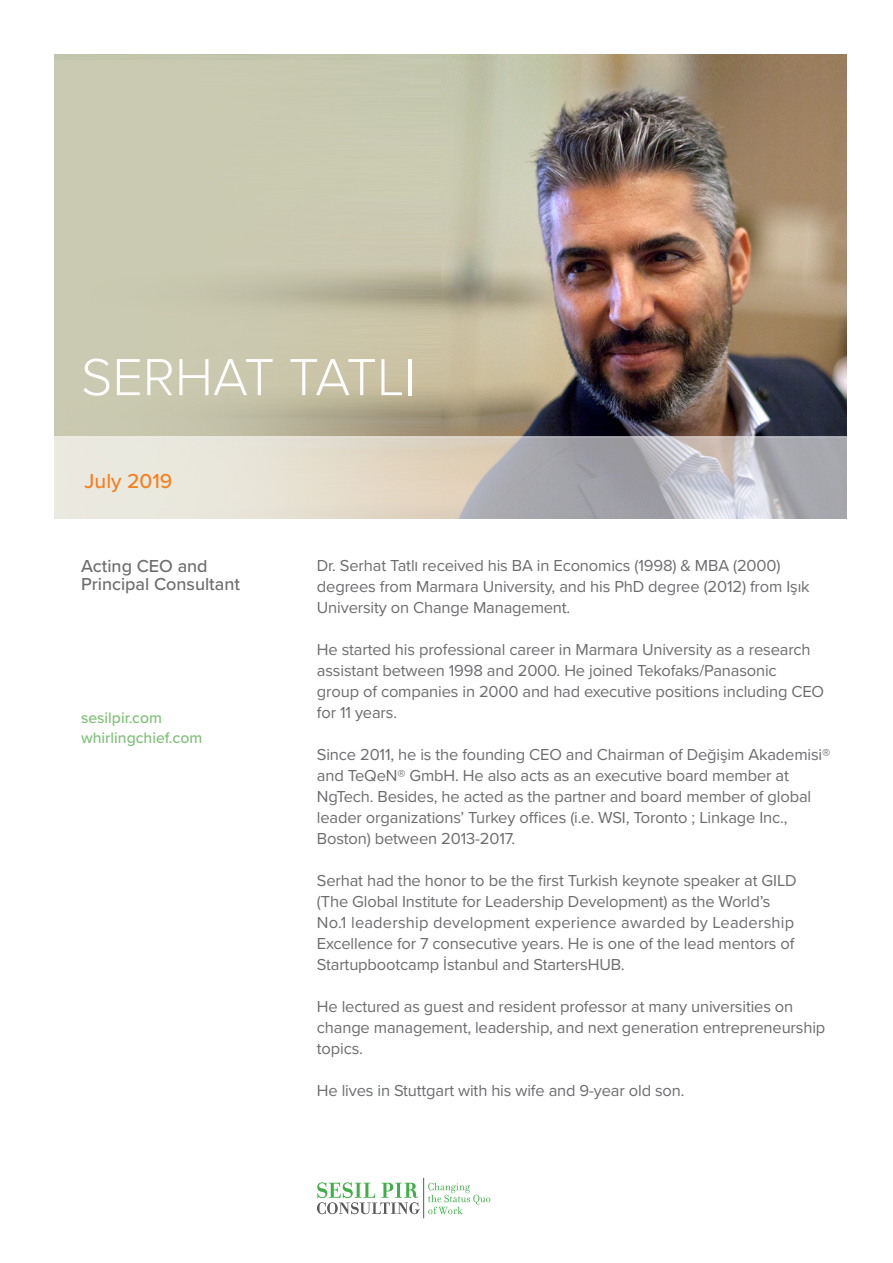
<style>
.page{position:relative;width:893px;height:1263px;background:#fff}
.page>*{position:absolute;margin:0;border:0;box-sizing:border-box;transform-origin:0 0}
.t1{font:300 54px "Proxima Nova";color:#fff}
.t2{font:500 21px "Proxima Nova";color:#f58021}
.t3{font:500 18px/18px "Proxima Nova";color:#6c6d70}
.t4{font:16.5px/21px "Proxima Nova";letter-spacing:-.01em;color:#6c6d70}
.t5{font:500 15.75px "Proxima Nova";color:#7fc077}
</style>
<div class="page">
<img style="left:54px;top:54px;width:792px;height:464px">
<svg style="left:317px;top:1182px;width:103px;height:32px"></svg>
<svg style="left:428px;top:1183px;width:62px;height:31px"></svg>
<hr style="left:423px;top:1178px;width:1px;height:40px;background:#58595b">
<p class="t1" style="left:81px;top:337px;width:337px">SERHAT TATLI</p>
<p class="t2" style="left:85px;top:465px;width:89px">July 2019</p>
<p class="t3" style="left:81px;top:556px;width:160px">Acting CEO and<br>Principal Consultant</p>
<p class="t5" style="left:81px;top:706px;width:83px">sesilpir.com</p>
<p class="t5" style="left:81px;top:726px;width:123px">whirlingchief.com</p>
<p class="t4" style="left:317px;top:554px;width:494px">Dr. Serhat TatlI received his BA in Economics (1998) &amp; MBA (2000) degrees from Marmara University, and his PhD degree (2012) from Işık<br>University on Change Management.</p>
<p class="t4" style="left:317px;top:638px;width:509px">He started his professional career in Marmara University as a research assistant between 1998 and 2000. He joined Tekofaks/Panasonic<br>group of companies in 2000 and had executive positions including CEO for 11 years.</p>
<p class="t4" style="left:317px;top:743px;width:515px">Since 2011, he is the founding CEO and Chairman of Değişim Akademisi® and TeQeN® GmbH. He also acts as an executive board member at NgTech. Besides, he acted as the partner and board member of global leader organizations’ Turkey offices (i.e. WSI, Toronto ; Linkage Inc., Boston) between 2013-2017.</p>
<p class="t4" style="left:317px;top:869px;width:481px">Serhat had the honor to be the first Turkish keynote speaker at GILD (The Global Institute for Leadership Development) as the World’s No.1 leadership development experience awarded by Leadership Excellence for 7 consecutive years. He is one of the lead mentors of Startupbootcamp İstanbul and StartersHUB.</p>
<p class="t4" style="left:317px;top:995px;width:510px">He lectured as guest and resident professor at many universities on change management, leadership, and next generation entrepreneurship topics.</p>
<p class="t4" style="left:317px;top:1079px;width:369px">He lives in Stuttgart with his wife and 9-year old son.</p>
</div>
